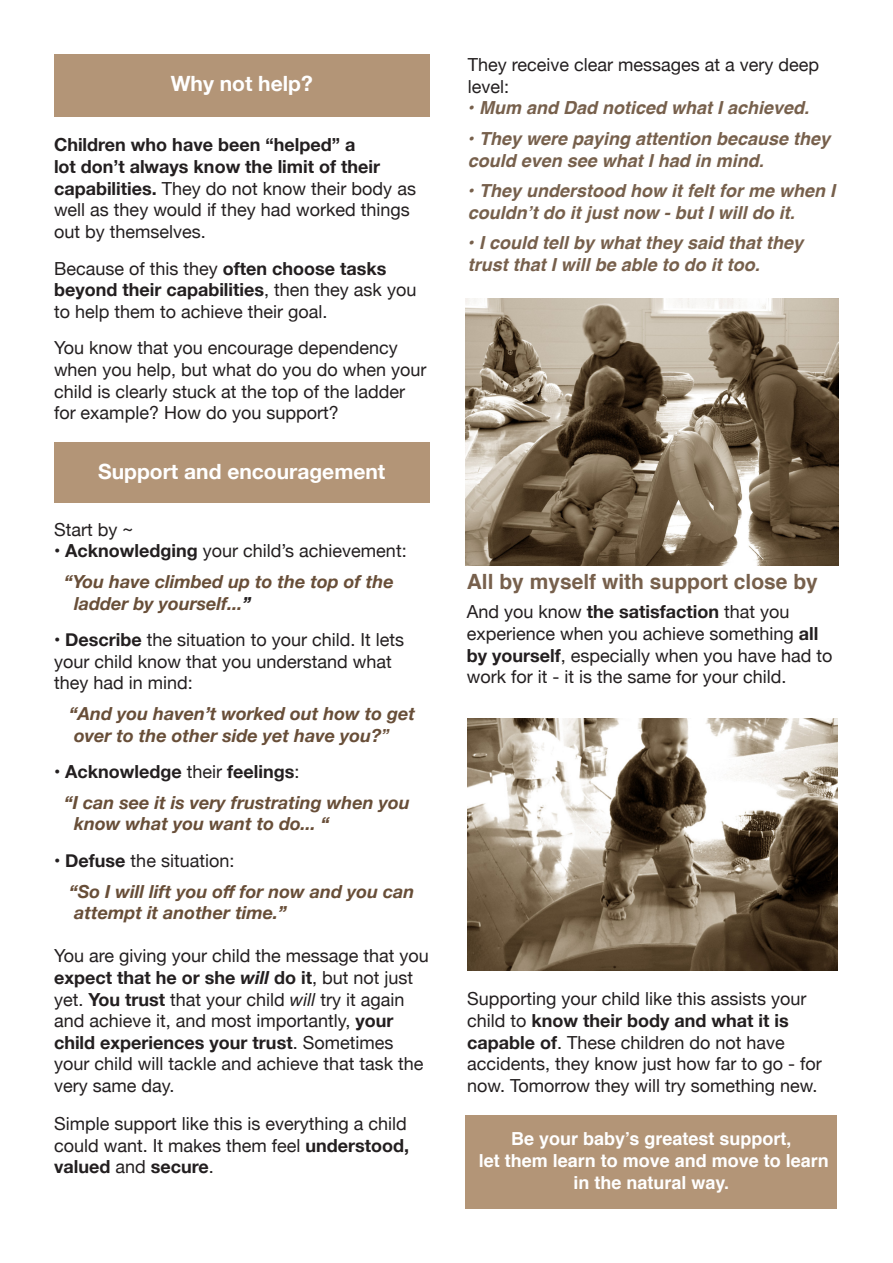
<style>
.page{position:relative;width:893px;height:1263px;background:#fff}
.page>*{position:absolute;margin:0;border:0;box-sizing:border-box;transform-origin:0 0}
.t1{font:700 21px "Helvetica Neue";color:#fff}
.t2{font:700 21px "Helvetica";color:#77604c}
.t3{font:18px/21.6px "Helvetica Neue";color:#231f20}
.t4{font:italic 700 18px/30.6px "Helvetica Neue";color:#684e38}
.t5{font:italic 700 18px/21.6px "Helvetica";color:#77604c}
.t6{font:700 18px/21.6px "Helvetica";color:#fff;text-align:center}
.s1{font-weight:700}
.s2{font-style:normal;color:#231f20}
.s3{font-weight:400;font-style:normal;color:#231f20}
.s4{color:#231f20}
.s5{font-weight:500}
.s6{font-weight:700;font-style:italic}
.s7{font-style:italic}
</style>
<div class="page">
<img style="left:466px;top:299px;width:373px;height:266px">
<div style="left:54px;top:54px;width:375px;height:62px;background:#b39577"></div>
<div style="left:54px;top:442px;width:375px;height:61px;background:#b39577"></div>
<div style="left:466px;top:1115px;width:371px;height:94px;background:#b39577"></div>
<img style="left:467px;top:719px;width:371px;height:251px">
<p class="t1" style="left:171px;top:67px;width:143px">Why not help?</p>
<p class="t3" style="left:54px;top:135px;width:363px"><span class="s1">Children who have been “helped” a<br>lot don’t always know the limit of their capabilities.</span> They do not know their body as well as they would if they had worked things out by themselves.</p>
<p class="t3" style="left:54px;top:258px;width:364px">Because of this they <span class="s1">often choose tasks beyond their capabilities</span>, then they ask you to help them to achieve their goal.</p>
<p class="t3" style="left:54px;top:338px;width:374px">You know that you encourage dependency when you help, but what do you do when your child is clearly stuck at the top of the ladder for example? How do you support?</p>
<p class="t1" style="left:98px;top:455px;width:289px">Support and encouragement</p>
<p class="t3" style="left:54px;top:520px;width:81px">Start by ~</p>
<p class="t4" style="left:54px;top:536px;width:354px;text-align:center"><span class="s2">• Acknowledging</span> <span class="s3">your child’s achievement: </span>“You have climbed up to the top of the</p>
<p class="t4" style="left:74px;top:588px;width:179px">ladder by yourself...<span class="s4">”</span></p>
<p class="t3" style="left:54px;top:630px;width:352px"><span class="s1">• Describe</span> the situation to your child. It lets your child know that you understand what they had in mind:</p>
<p class="t4" style="left:69px;top:703px;width:348px;line-height:21.6px">“And you haven’t worked out how to get over to the other side yet have you?<span class="s5">”</span></p>
<p class="t4" style="left:64px;top:757px;width:347px;text-indent:-10px"><span class="s2">• Acknowledge</span> <span class="s3">their</span> <span class="s2">feelings</span><span class="s3">:<br></span>“I can see it is very frustrating when you</p>
<p class="t4" style="left:74px;top:809px;width:257px">know what you want to do... “</p>
<p class="t4" style="left:69px;top:846px;width:347px;text-indent:-15px"><span class="s2">• Defuse</span> <span class="s3">the situation:<br></span>“So I will lift you off for now and you can</p>
<p class="t4" style="left:74px;top:898px;width:214px">attempt it another time.”</p>
<p class="t3" style="left:54px;top:946px;width:376px">You are giving your child the message that you <span class="s1">expect that he or she</span> <span class="s6">will</span> <span class="s1">do it</span>, but not just yet. <span class="s1">You trust</span> that your child <span class="s7">will</span> try it again and achieve it, and most importantly, <span class="s1">your child experiences your trust</span>. Sometimes your child will tackle and achieve that task the very same day.</p>
<p class="t3" style="left:54px;top:1114px;width:357px">Simple support like this is everything a child could want. It makes them feel <span class="s1">understood, valued</span> and <span class="s1">secure</span>.</p>
<p class="t3" style="left:468px;top:55px;width:353px">They receive clear messages at a very deep level:</p>
<p class="t5" style="left:468px;top:97px;width:343px">• Mum and Dad noticed what I achieved.</p>
<p class="t5" style="left:468px;top:128px;width:364px">• They were paying attention because they could even see what I had in mind.</p>
<p class="t5" style="left:468px;top:180px;width:369px">• They understood how it felt for me when I couldn’t do it just now - but I will do it.</p>
<p class="t5" style="left:468px;top:232px;width:337px">• I could tell by what they said that they trust that I will be able to do it too.</p>
<p class="t2" style="left:467px;top:565px;width:353px">All by myself with support close by</p>
<p class="t3" style="left:467px;top:602px;width:367px">And you know <span class="s1">the satisfaction</span> that you experience when you achieve something <span class="s1">all by yourself</span>, especially when you have had to work for it - it is the same for your child.</p>
<p class="t3" style="left:467px;top:989px;width:356px">Supporting your child like this assists your child to <span class="s1">know their body and what it is capable of</span>. These children do not have accidents, they know just how far to go - for now. Tomorrow they will try something new.</p>
<p class="t6" style="left:479px;top:1128px;width:352px">Be your baby’s greatest support,<br>let them learn to move and move to learn in the natural way.</p>
</div>
